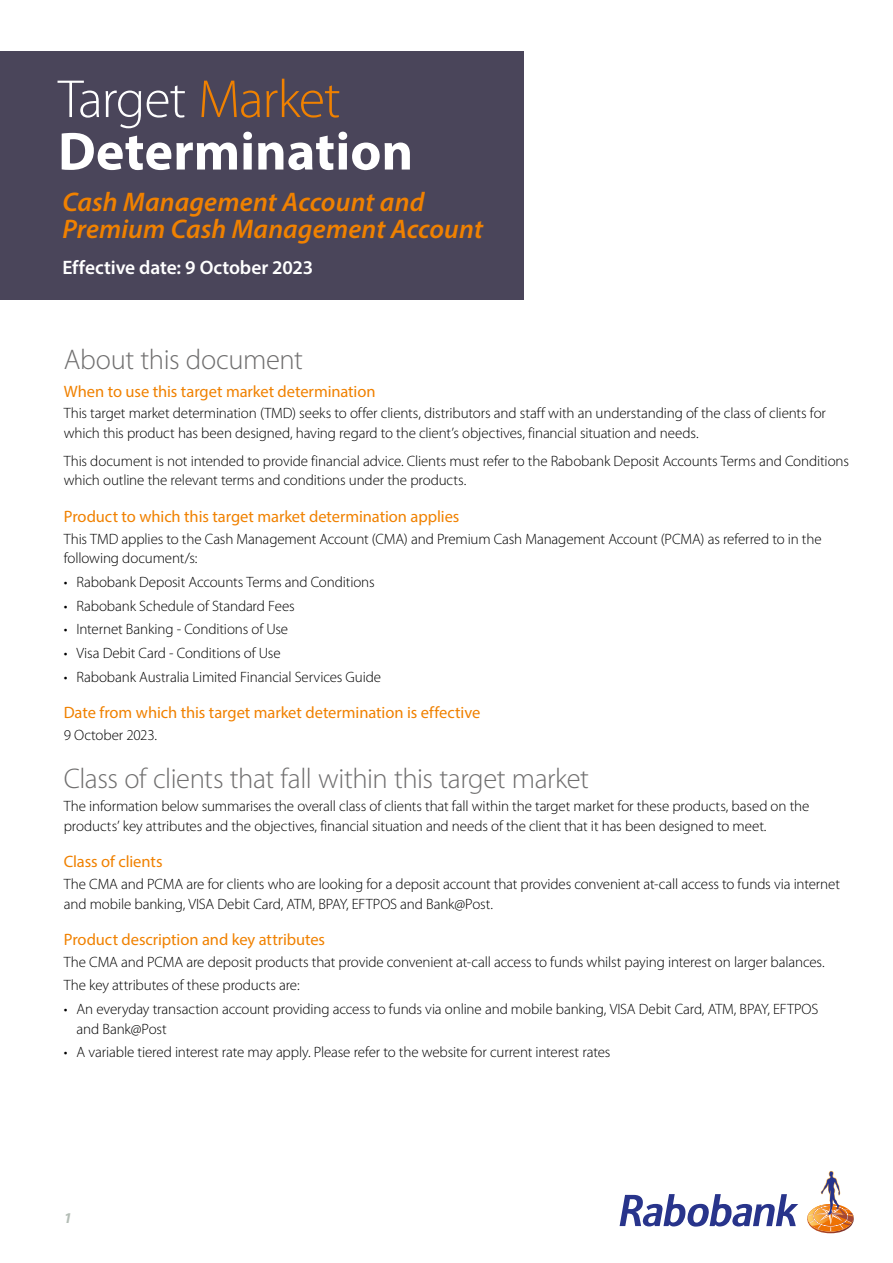
<style>
.page{position:relative;width:893px;height:1263px;background:#fff}
.page>*{position:absolute;margin:0;border:0;box-sizing:border-box;transform-origin:0 0}
.t1{font:700 54px/52.5px "Myriad Pro";color:#fff}
.t2{font:300 28.5px "Myriad Pro";letter-spacing:-.015em;color:#706f6f}
.t3{font:italic 600 27px/27px "Myriad Pro";letter-spacing:.005em;color:#f08100}
.t4{font:600 19.5px "Myriad Pro";letter-spacing:-.005em;color:#fff}
.t5{font:16.5px "Myriad Pro";letter-spacing:-.005em;color:#f08100}
.t6{font:300 15px/19.5px "Myriad Pro";letter-spacing:-.01em;color:#000}
.t7{font:italic 700 15px "Myriad Pro";color:#b4bdb6}
.s1{font-weight:300}
.s2{font-weight:300;color:#f08100}
</style>
<div class="page">
<svg style="left:620px;top:1194px;width:178px;height:32px"></svg>
<svg style="left:807px;top:1171px;width:47px;height:62px"></svg>
<div style="left:0;top:51px;width:524px;height:249px;background:#4a455a"></div>
<h1 class="t1" style="left:58px;top:71px;width:357px"><span class="s1">Target</span> <span class="s2">Market<br></span>Determination</h1>
<h3 class="t3" style="left:62px;top:188px;width:422px">Cash Management Account and<br>Premium Cash Management Account</h3>
<h3 class="t4" style="left:62px;top:255px;width:252px">Effective date: 9 October 2023</h3>
<h2 class="t2" style="left:64px;top:344px;width:241px">About this document</h2>
<p class="t5" style="left:64px;top:381px;width:313px">When to use this target market determination</p>
<p class="t6" style="left:64px;top:404px;width:764px">This target market determination (TMD) seeks to offer clients, distributors and staff with an understanding of the class of clients for which this product has been designed, having regard to the client’s objectives, financial situation and needs.</p>
<p class="t6" style="left:64px;top:451px;width:787px">This document is not intended to provide financial advice. Clients must refer to the Rabobank Deposit Accounts Terms and Conditions which outline the relevant terms and conditions under the products.</p>
<p class="t5" style="left:64px;top:506px;width:397px">Product to which this target market determination applies</p>
<p class="t6" style="left:64px;top:529px;width:759px">This TMD applies to the Cash Management Account (CMA) and Premium Cash Management Account (PCMA) as referred to in the following document/s:</p>
<p class="t6" style="left:64px;top:572px;width:312px">• Rabobank Deposit Accounts Terms and Conditions</p>
<p class="t6" style="left:64px;top:596px;width:233px">• Rabobank Schedule of Standard Fees</p>
<p class="t6" style="left:64px;top:620px;width:226px">• Internet Banking - Conditions of Use</p>
<p class="t6" style="left:64px;top:644px;width:218px">• Visa Debit Card - Conditions of Use</p>
<p class="t6" style="left:64px;top:667px;width:319px">• Rabobank Australia Limited Financial Services Guide</p>
<p class="t5" style="left:64px;top:703px;width:418px">Date from which this target market determination is effective</p>
<p class="t6" style="left:64px;top:725px;width:95px">9 October 2023.</p>
<h2 class="t2" style="left:64px;top:762px;width:527px">Class of clients that fall within this target market</h2>
<p class="t6" style="left:64px;top:797px;width:747px">The information below summarises the overall class of clients that fall within the target market for these products, based on the products’ key attributes and the objectives, financial situation and needs of the client that it has been designed to meet.</p>
<p class="t5" style="left:64px;top:852px;width:100px">Class of clients</p>
<p class="t6" style="left:64px;top:874px;width:778px">The CMA and PCMA are for clients who are looking for a deposit account that provides convenient at-call access to funds via internet and mobile banking, VISA Debit Card, ATM, BPAY, EFTPOS and Bank@Post.</p>
<p class="t5" style="left:64px;top:929px;width:263px">Product description and key attributes</p>
<p class="t6" style="left:64px;top:950px;width:763px;line-height:23.7px">The CMA and PCMA are deposit products that provide convenient at-call access to funds whilst paying interest on larger balances.<br>The key attributes of these products are:</p>
<p class="t6" style="left:77px;top:1000px;width:743px;text-indent:-13px">• An everyday transaction account providing access to funds via online and mobile banking, VISA Debit Card, ATM, BPAY, EFTPOS and Bank@Post</p>
<p class="t6" style="left:64px;top:1043px;width:548px">• A variable tiered interest rate may apply. Please refer to the website for current interest rates</p>
<p class="t7" style="left:64px;top:1208px;width:10px">1</p>
</div>
